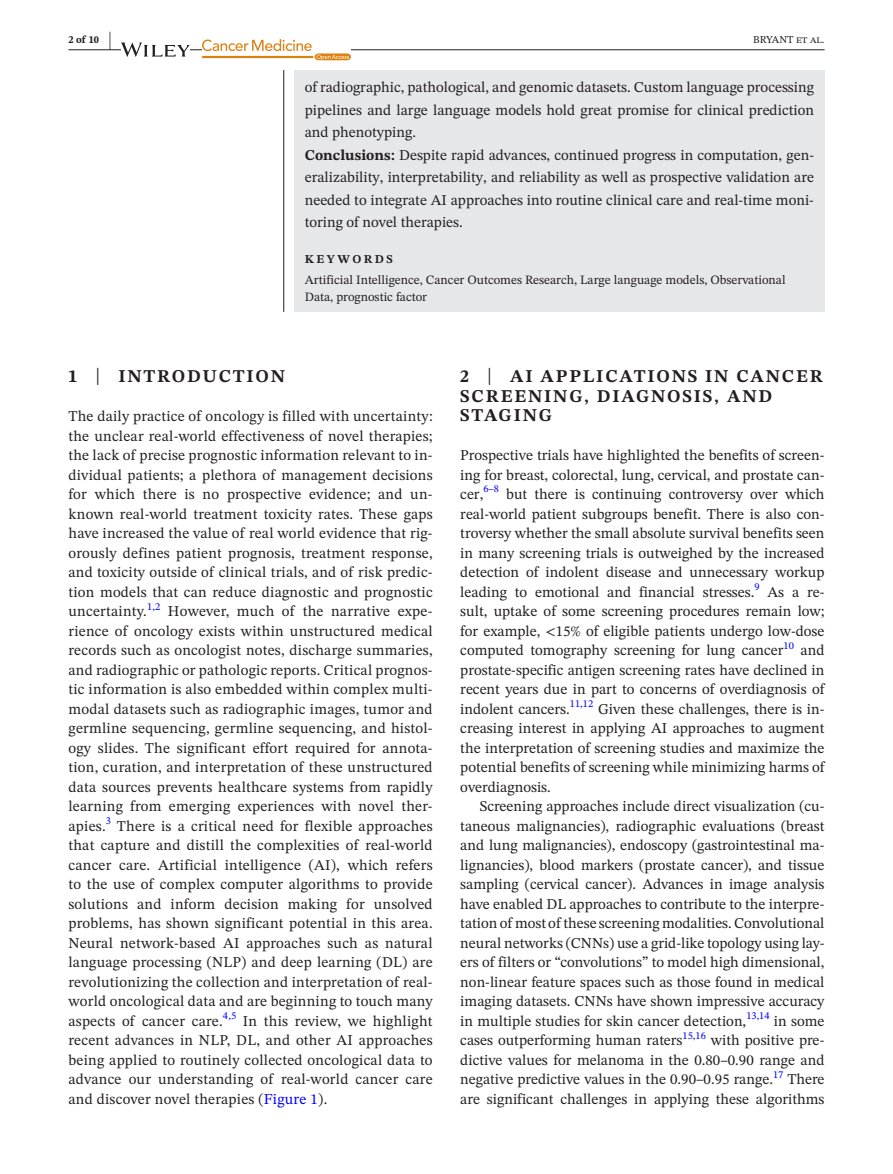
<style>
.page{position:relative;width:893px;height:1174px;background:#fff}
.page>*{position:absolute;margin:0;border:0;box-sizing:border-box;transform-origin:0 0}
.t1{font:700 18px/19.5px "STIX Two Text";letter-spacing:.1em;color:#231f20}
.t2{font:15px/19.5px "STIX Two Text";color:#231f20;text-align:justify}
.t3{font:12.75px/17.2px "STIX Two Text";color:#231f20}
.t4{font:700 12px "STIX Two Text";letter-spacing:.2em;color:#231f20}
.t5{font:10.5px "STIX Two Text";color:#00f}
.t6{font:10.5px "STIX Two Text";color:#231f20}
.t7{font:700 10.5px "STIX Two Text";color:#231f20}
.s1{font-size:21px}
.s2{font-weight:700}
.s3{font-weight:400;font-size:23.7px}
.s4{color:#00f}
.s5{font-family:"STIX"}
</style>
<div class="page">
<hr style="left:68px;top:49px;width:756px;height:1px;background:#231f20">
<svg style="left:121px;top:43px;width:69px;height:14px"></svg>
<svg style="left:202px;top:39px;width:149px;height:21px"></svg>
<div style="left:294px;top:70px;width:530px;height:242px;background:#e6e7e9"></div>
<hr style="left:283px;top:70px;width:1px;height:242px;background:#231f20">
<p class="t7" style="left:68px;top:32px;width:44px">2 of 10 <span class="s1">|</span></p>
<p class="t6" style="left:753px;top:32px;width:73px">BRYANT et al.</p>
<p class="t2" style="left:305px;top:76px;width:511px;line-height:22.5px;text-align:left">of radiographic, pathological, and genomic datasets. Custom language processing pipelines and large language models hold great promise for clinical prediction and phenotyping.<br><span class="s2">Conclusions:</span> Despite rapid advances, continued progress in computation, gen&shy;eralizability, interpretability, and reliability as well as prospective validation are needed to integrate AI approaches into routine clinical care and real-time moni&shy;toring of novel therapies.</p>
<p class="t4" style="left:305px;top:250px;width:90px">KEYWORDS</p>
<p class="t3" style="left:305px;top:271px;width:482px">Artificial Intelligence, Cancer Outcomes Research, Large language models, Observational<br>Data, prognostic factor</p>
<p class="t1" style="left:68px;top:367px;width:218px">1 <span class="s3">|</span> INTRODUCTION</p>
<p class="t2" style="left:68px;top:406px;width:366px">The daily practice of oncology is filled with uncertainty: the unclear real-world effectiveness of novel therapies; the lack of precise prognostic information relevant to in&shy;dividual patients; a plethora of management decisions for which there is no prospective evidence; and un&shy;known real-world treatment toxicity rates. These gaps have increased the value of real world evidence that rig&shy;orously defines patient prognosis, treatment response, and toxicity outside of clinical trials, and of risk predic&shy;tion models that can reduce diagnostic and prognostic uncertainty.</p>
<p class="t5" style="left:147px;top:598px;width:15px">1,2</p>
<p class="t2" style="left:68px;top:601px;width:366px;text-indent:99px">However, much of the narrative expe&shy;rience of oncology exists within unstructured medical records such as oncologist notes, discharge summaries, and radiographic or pathologic reports. Critical prognos&shy;tic information is also embedded within complex multi&shy;modal datasets such as radiographic images, tumor and germline sequencing, germline sequencing, and histol&shy;ogy slides. The significant effort required for annota&shy;tion, curation, and interpretation of these unstructured data sources prevents healthcare systems from rapidly learning from emerging experiences with novel ther&shy;apies.</p>
<p class="t5" style="left:106px;top:813px;width:7px">3</p>
<p class="t2" style="left:68px;top:816px;width:366px;text-indent:48px">There is a critical need for flexible approaches that capture and distill the complexities of real-world cancer care. Artificial intelligence (AI), which refers to the use of complex computer algorithms to provide solutions and inform decision making for unsolved problems, has shown significant potential in this area.<br>Neural network-based AI approaches such as natural language processing (NLP) and deep learning (DL) are revolutionizing the collection and interpretation of real&shy;world oncological data and are beginning to touch many aspects of cancer care.</p>
<p class="t5" style="left:223px;top:1008px;width:15px">4,5</p>
<p class="t2" style="left:68px;top:1011px;width:366px;text-indent:174px">In this review, we highlight recent advances in NLP, DL, and other AI approaches being applied to routinely collected oncological data to advance our understanding of real-world cancer care and discover novel therapies (<span class="s4">Figure 1</span>).</p>
<p class="t1" style="left:460px;top:367px;width:364px">2 <span class="s3">|</span> AI APPLICATIONS IN CANCER<br>SCREENING, DIAGNOSIS, AND<br>STAGING</p>
<p class="t2" style="left:460px;top:445px;width:366px">Prospective trials have highlighted the benefits of screen&shy;ing for breast, colorectal, lung, cervical, and prostate can&shy;cer,</p>
<p class="t5" style="left:483px;top:481px;width:17px">6–8</p>
<p class="t2" style="left:460px;top:484px;width:366px;text-indent:46px">but there is continuing controversy over which real-world patient subgroups benefit. There is also con&shy;troversy whether the small absolute survival benefits seen in many screening trials is outweighed by the increased detection of indolent disease and unnecessary workup leading to emotional and financial stresses.</p>
<p class="t5" style="left:754px;top:579px;width:7px">9</p>
<p class="t2" style="left:460px;top:582px;width:366px;text-indent:307px">As a re&shy;sult, uptake of some screening procedures remain low; for example, <span class="s5">&lt;</span>15% of eligible patients undergo low-dose computed tomography screening for lung cancer</p>
<p class="t5" style="left:784px;top:637px;width:12px">10</p>
<p class="t2" style="left:460px;top:640px;width:366px;text-indent:340px">and prostate-specific antigen screening rates have declined in recent years due in part to concerns of overdiagnosis of indolent cancers.</p>
<p class="t5" style="left:570px;top:696px;width:25px">11,12</p>
<p class="t2" style="left:460px;top:699px;width:366px;text-indent:138px">Given these challenges, there is in&shy;creasing interest in applying AI approaches to augment the interpretation of screening studies and maximize the potential benefits of screening while minimizing harms of overdiagnosis.</p>
<p class="t2" style="left:460px;top:796px;width:366px;text-indent:20px">Screening approaches include direct visualization (cu&shy;taneous malignancies), radiographic evaluations (breast and lung malignancies), endoscopy (gastrointestinal ma&shy;lignancies), blood markers (prostate cancer), and tissue sampling (cervical cancer). Advances in image analysis have enabled DL approaches to contribute to the interpre&shy;tation of most of these screening modalities. Convolutional neural networks (CNNs) use a grid-like topology using lay&shy;ers of filters or “convolutions” to model high dimensional, non-linear feature spaces such as those found in medical imaging datasets. CNNs have shown impressive accuracy in multiple studies for skin cancer detection,</p>
<p class="t5" style="left:746px;top:1008px;width:25px">13,14</p>
<p class="t2" style="left:774px;top:1011px;width:52px">in some</p>
<p class="t2" style="left:460px;top:1030px;width:224px">cases outperforming human raters</p>
<p class="t5" style="left:683px;top:1027px;width:25px">15,16</p>
<p class="t2" style="left:460px;top:1030px;width:366px;text-indent:251px">with positive pre&shy;dictive values for melanoma in the 0.80–0.90 range and negative predictive values in the 0.90–0.95 range.</p>
<p class="t5" style="left:773px;top:1066px;width:12px">17</p>
<p class="t2" style="left:460px;top:1069px;width:366px;text-align:right">There<br>are significant challenges in applying these algorithms</p>
</div>
